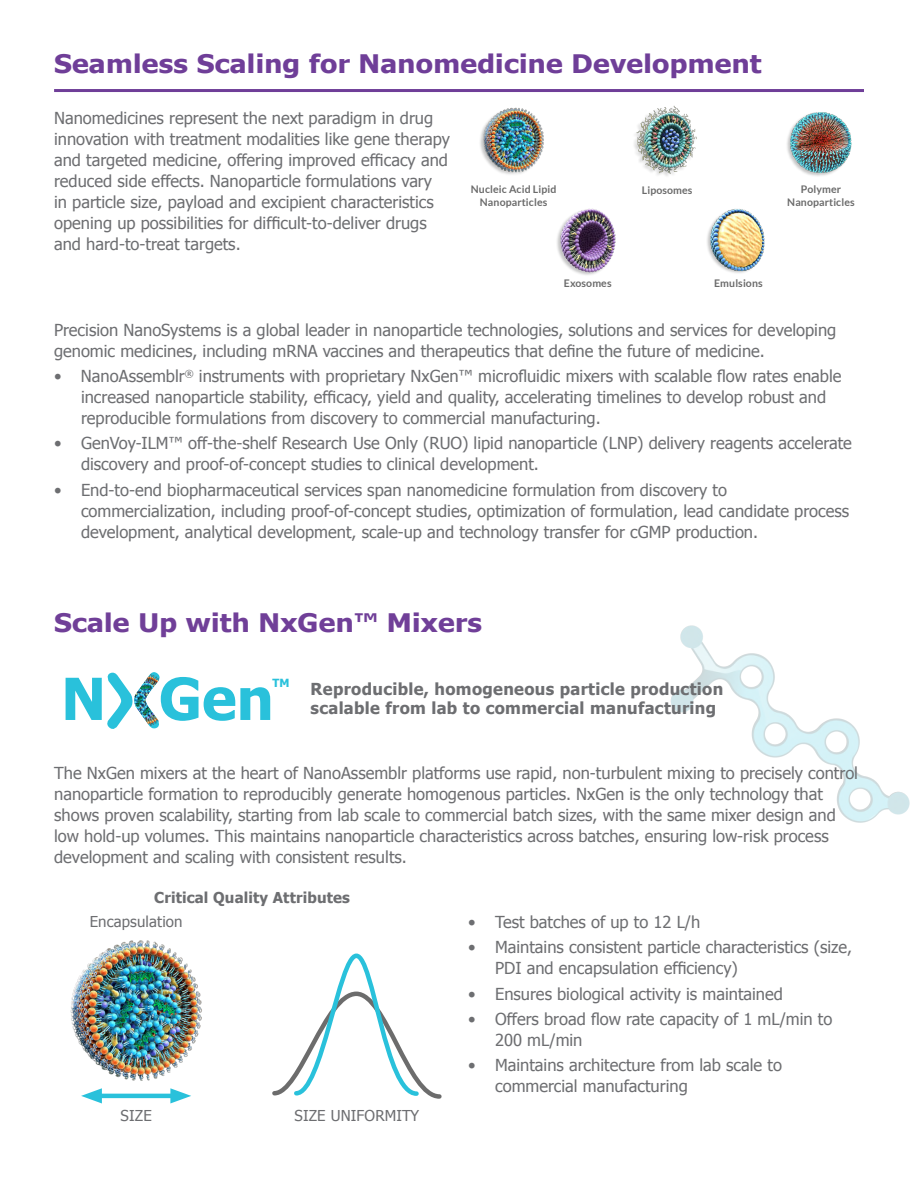
<style>
.page{position:relative;width:918px;height:1188px;background:#fff}
.page>*{position:absolute;margin:0;border:0;box-sizing:border-box;transform-origin:0 0}
.t1{font:700 58.05px "Tahoma";color:#29c1db}
.t2{font:700 25.5px "Tahoma";letter-spacing:.01em;color:#6f3e98;scale:1.1 1}
.t3{font:700 25.5px "Tahoma";letter-spacing:.01em;color:#703f98;scale:1.1 1}
.t4{font:16.5px/21px "Tahoma";color:#6d6e71}
.t5{font:700 16.5px/19.5px "Tahoma";letter-spacing:.02em;color:#6d6e71}
.t6{font:15px "Tahoma";letter-spacing:.01em;color:#6d6e71}
.t7{font:700 15px "Tahoma";letter-spacing:.01em;color:#6d6e71}
.t8{font:700 11.25px "Tahoma";color:#29c1db}
.t9{font:700 10.5px/12.6px "Lato";letter-spacing:.01em;color:#6b6b6b;text-align:center}
</style>
<div class="page">
<img style="left:670px;top:625px;width:240px;height:198px">
<hr style="left:54px;top:89px;width:810px;height:3px;background:#6f3e98">
<svg style="left:107px;top:672px;width:51px;height:57px"></svg>
<img style="left:134px;top:674px;width:26px;height:53px">
<img style="left:707px;top:209px;width:58px;height:64px">
<img style="left:480px;top:107px;width:41px;height:68px">
<img style="left:483px;top:108px;width:61px;height:65px">
<img style="left:558px;top:208px;width:58px;height:65px">
<img style="left:787px;top:112px;width:65px;height:64px">
<img style="left:634px;top:106px;width:63px;height:70px">
<img style="left:70px;top:940px;width:132px;height:141px">
<hr style="left:94px;top:1094px;width:85px;height:4px;background:#29c1db">
<svg style="left:81px;top:1088px;width:21px;height:15px"></svg>
<svg style="left:170px;top:1088px;width:21px;height:15px"></svg>
<svg style="left:272px;top:953px;width:170px;height:146px"></svg>
<h2 class="t2" style="left:54px;top:46px;width:645px">Seamless Scaling for Nanomedicine Development</h2>
<p class="t4" style="left:54px;top:107px;width:397px">Nanomedicines represent the next paradigm in drug innovation with treatment modalities like gene therapy and targeted medicine, offering improved efficacy and reduced side effects. Nanoparticle formulations vary<br>in particle size, payload and excipient characteristics opening up possibilities for difficult-to-deliver drugs and hard-to-treat targets.</p>
<p class="t9" style="left:471px;top:183px;width:87px">Nucleic Acid Lipid<br>Nanoparticles</p>
<p class="t9" style="left:642px;top:183px;width:52px">Liposomes</p>
<p class="t9" style="left:787px;top:183px;width:69px">Polymer<br>Nanoparticles</p>
<p class="t9" style="left:564px;top:276px;width:49px">Exosomes</p>
<p class="t9" style="left:714px;top:276px;width:50px">Emulsions</p>
<p class="t4" style="left:54px;top:318px;width:784px">Precision NanoSystems is a global leader in nanoparticle technologies, solutions and services for developing genomic medicines, including mRNA vaccines and therapeutics that define the future of medicine.</p>
<p class="t4" style="left:81px;top:365px;width:762px;text-indent:-27px">• NanoAssemblr<sup>®</sup> instruments with proprietary NxGen™ microfluidic mixers with scalable flow rates enable increased nanoparticle stability, efficacy, yield and quality, accelerating timelines to develop robust and reproducible formulations from discovery to commercial manufacturing.</p>
<p class="t4" style="left:81px;top:432px;width:772px;text-indent:-27px">• GenVoy-ILM™ off-the-shelf Research Use Only (RUO) lipid nanoparticle (LNP) delivery reagents accelerate discovery and proof-of-concept studies to clinical development.</p>
<p class="t4" style="left:81px;top:478px;width:770px;text-indent:-27px">• End-to-end biopharmaceutical services span nanomedicine formulation from discovery to commercialization, including proof-of-concept studies, optimization of formulation, lead candidate process development, analytical development, scale-up and technology transfer for cGMP production.</p>
<h2 class="t3" style="left:54px;top:605px;width:391px">Scale Up with NxGen™ Mixers</h2>
<h1 class="t1" style="left:61px;top:658px;width:214px">N Gen</h1>
<p class="t8" style="left:273px;top:675px;width:18px">TM</p>
<p class="t5" style="left:311px;top:678px;width:414px">Reproducible, homogeneous particle production scalable from lab to commercial manufacturing</p>
<p class="t4" style="left:54px;top:762px;width:805px">The NxGen mixers at the heart of NanoAssemblr platforms use rapid, non-turbulent mixing to precisely control nanoparticle formation to reproducibly generate homogenous particles. NxGen is the only technology that shows proven scalability, starting from lab scale to commercial batch sizes, with the same mixer design and low hold-up volumes. This maintains nanoparticle characteristics across batches, ensuring low-risk process development and scaling with consistent results.</p>
<p class="t7" style="left:154px;top:887px;width:197px">Critical Quality Attributes</p>
<p class="t6" style="left:90px;top:911px;width:94px">Encapsulation</p>
<p class="t6" style="left:121px;top:1106px;width:33px">SIZE</p>
<p class="t6" style="left:295px;top:1106px;width:126px">SIZE UNIFORMITY</p>
<p class="t4" style="left:468px;top:911px;width:234px">• Test batches of up to 12 L/h</p>
<p class="t4" style="left:495px;top:936px;width:359px;text-indent:-27px">• Maintains consistent particle characteristics (size,<br>PDI and encapsulation efficiency)</p>
<p class="t4" style="left:468px;top:983px;width:316px">• Ensures biological activity is maintained</p>
<p class="t4" style="left:495px;top:1008px;width:339px;text-indent:-27px">• Offers broad flow rate capacity of 1 mL/min to<br>200 mL/min</p>
<p class="t4" style="left:495px;top:1054px;width:288px;text-indent:-27px">• Maintains architecture from lab scale to commercial manufacturing</p>
</div>
